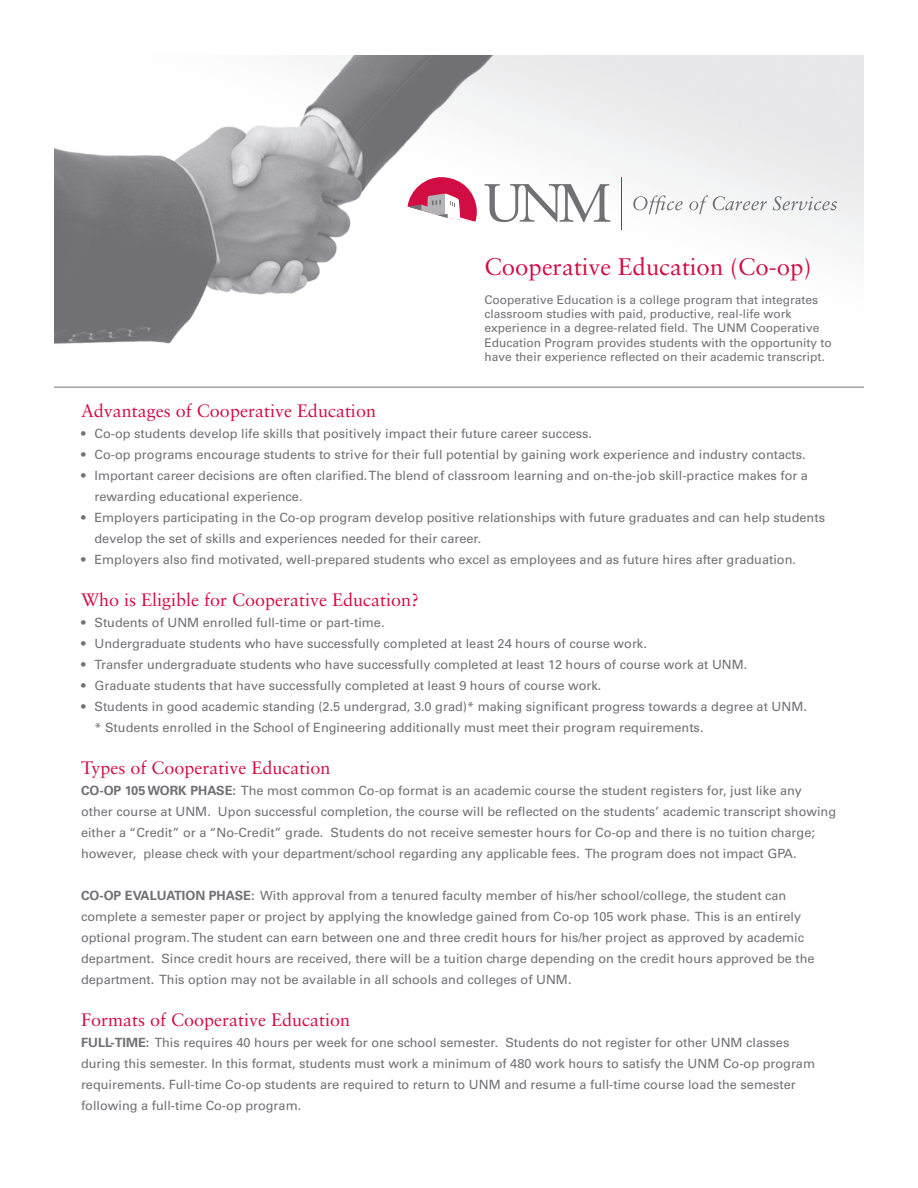
<style>
.page{position:relative;width:918px;height:1188px;background:#fff}
.page>*{position:absolute;margin:0;border:0;box-sizing:border-box;transform-origin:0 0}
.t1{font:24px "Sabon LT Std";color:#d20d44}
.t2{font:18px "Sabon LT Std";color:#d20d44}
.t3{font:12.75px/21px "Univers LT Std";color:#717074}
.t4{font:12px/14.4px "Univers LT Std";color:#717074}
.s1{font-weight:700}
</style>
<div class="page">
<img style="left:54px;top:55px;width:810px;height:332px">
<hr style="left:54px;top:387px;width:810px;height:1px;background:#717074">
<svg style="left:633px;top:195px;width:50px;height:19px"></svg>
<svg style="left:689px;top:195px;width:78px;height:19px"></svg>
<svg style="left:773px;top:196px;width:64px;height:14px"></svg>
<svg style="left:485px;top:184px;width:125px;height:38px"></svg>
<svg style="left:408px;top:176px;width:69px;height:46px"></svg>
<hr style="left:621px;top:177px;width:1px;height:53px;background:#d20d44">
<p class="t1" style="left:485px;top:252px;width:328px">Cooperative Education (Co-op)</p>
<p class="t4" style="left:485px;top:292px;width:349px">Cooperative Education is a college program that integrates classroom studies with paid, productive, real-life work experience in a degree-related field. The UNM Cooperative Education Program provides students with the opportunity to have their experience reflected on their academic transcript.</p>
<p class="t2" style="left:81px;top:400px;width:297px">Advantages of Cooperative Education</p>
<p class="t3" style="left:81px;top:423px;width:513px">• Co-op students develop life skills that positively impact their future career success.</p>
<p class="t3" style="left:81px;top:444px;width:726px">• Co-op programs encourage students to strive for their full potential by gaining work experience and industry contacts.</p>
<p class="t3" style="left:95px;top:465px;width:715px;text-indent:-14px">• Important career decisions are often clarified.The blend of classroom learning and on-the-job skill-practice makes for a rewarding educational experience.</p>
<p class="t3" style="left:95px;top:507px;width:732px;text-indent:-14px">• Employers participating in the Co-op program develop positive relationships with future graduates and can help students develop the set of skills and experiences needed for their career.</p>
<p class="t3" style="left:81px;top:549px;width:717px">• Employers also find motivated, well-prepared students who excel as employees and as future hires after graduation.</p>
<p class="t2" style="left:81px;top:589px;width:340px">Who is Eligible for Cooperative Education?</p>
<p class="t3" style="left:81px;top:612px;width:305px">• Students of UNM enrolled full-time or part-time.</p>
<p class="t3" style="left:81px;top:633px;width:567px">• Undergraduate students who have successfully completed at least 24 hours of course work.</p>
<p class="t3" style="left:81px;top:654px;width:668px">• Transfer undergraduate students who have successfully completed at least 12 hours of course work at UNM.</p>
<p class="t3" style="left:81px;top:675px;width:522px">• Graduate students that have successfully completed at least 9 hours of course work.</p>
<p class="t3" style="left:81px;top:696px;width:727px">• Students in good academic standing (2.5 undergrad, 3.0 grad)* making significant progress towards a degree at UNM.</p>
<p class="t3" style="left:95px;top:717px;width:611px">* Students enrolled in the School of Engineering additionally must meet their program requirements.</p>
<p class="t2" style="left:81px;top:757px;width:251px">Types of Cooperative Education</p>
<p class="t3" style="left:81px;top:780px;width:757px"><span class="s1">CO-OP 105 WORK PHASE:</span> The most common Co-op format is an academic course the student registers for, just like any other course at UNM. Upon successful completion, the course will be reflected on the students’ academic transcript showing either a “Credit” or a “No-Credit” grade. Students do not receive semester hours for Co-op and there is no tuition charge; however, please check with your department/school regarding any applicable fees. The program does not impact GPA.</p>
<p class="t3" style="left:81px;top:885px;width:735px"><span class="s1">CO-OP EVALUATION PHASE:</span> With approval from a tenured faculty member of his/her school/college, the student can complete a semester paper or project by applying the knowledge gained from Co-op 105 work phase. This is an entirely optional program.The student can earn between one and three credit hours for his/her project as approved by academic department. Since credit hours are received, there will be a tuition charge depending on the credit hours approved be the department. This option may not be available in all schools and colleges of UNM.</p>
<p class="t2" style="left:81px;top:1009px;width:271px">Formats of Cooperative Education</p>
<p class="t3" style="left:81px;top:1032px;width:736px"><span class="s1">FULL-TIME:</span> This requires 40 hours per week for one school semester. Students do not register for other UNM classes during this semester. In this format, students must work a minimum of 480 work hours to satisfy the UNM Co-op program requirements. Full-time Co-op students are required to return to UNM and resume a full-time course load the semester following a full-time Co-op program.</p>
</div>
